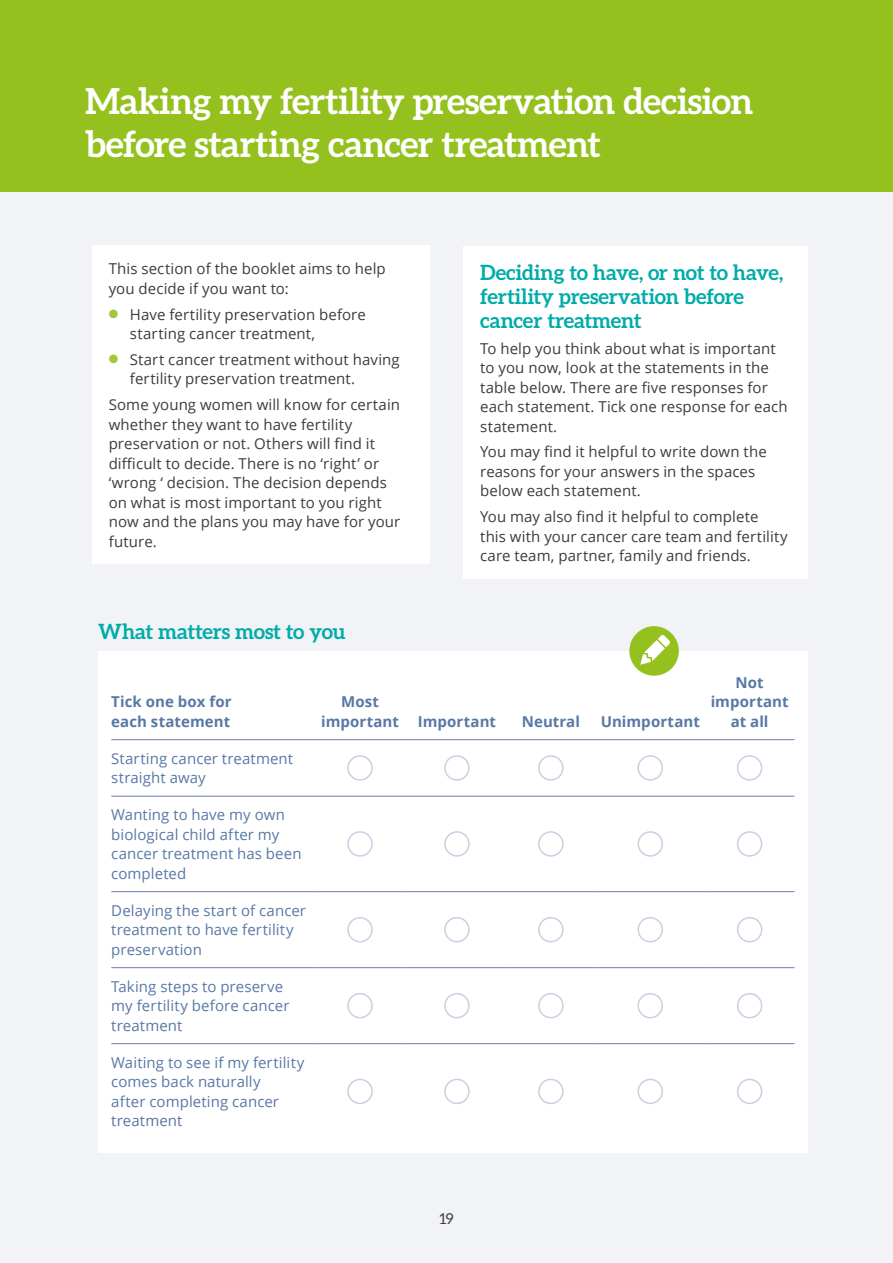
<style>
.page{position:relative;width:893px;height:1263px;background:#fff}
.page>*{position:absolute;margin:0;border:0;box-sizing:border-box;transform-origin:0 0}
.t1{font:700 36px/43.2px "Aleo";letter-spacing:-.01em;color:#fff}
.t2{font:700 21px/24px "Aleo";letter-spacing:-.01em;color:#00aca9}
.t3{font:15px/19.5px "Open Sans";letter-spacing:.005em;color:#3c3c3b}
.t4{font:15px/19.5px "Open Sans";letter-spacing:.005em;color:#5878a6}
.t5{font:700 15px/19.5px "Open Sans";letter-spacing:.005em;color:#5878a6;text-align:center}
.t6{font:15px "Aleo";color:#3c3c3b}
.s1{color:#a2c73a}
</style>
<div class="page">
<div style="left:0;top:191px;width:893px;height:1072px;background:#f2f3f6"></div>
<div style="left:0;top:0;width:893px;height:191px;background:#95c11f"></div>
<div style="left:92px;top:246px;width:337px;height:318px;background:#fff"></div>
<div style="left:463px;top:246px;width:345px;height:332px;background:#fff"></div>
<div style="left:99px;top:651px;width:709px;height:501px;background:#fff"></div>
<hr style="left:111px;top:739px;width:201px;height:1px;background:#6b7cb6">
<hr style="left:312px;top:739px;width:96px;height:1px;background:#6b7cb6">
<hr style="left:408px;top:739px;width:98px;height:1px;background:#6b7cb6">
<hr style="left:506px;top:739px;width:90px;height:1px;background:#6b7cb6">
<hr style="left:596px;top:739px;width:109px;height:1px;background:#6b7cb6">
<hr style="left:705px;top:739px;width:89px;height:1px;background:#6b7cb6">
<hr style="left:312px;top:796px;width:96px;height:1px;background:#6b7cb6">
<hr style="left:408px;top:796px;width:98px;height:1px;background:#6b7cb6">
<hr style="left:506px;top:796px;width:90px;height:1px;background:#6b7cb6">
<hr style="left:596px;top:796px;width:109px;height:1px;background:#6b7cb6">
<hr style="left:705px;top:796px;width:89px;height:1px;background:#6b7cb6">
<hr style="left:312px;top:891px;width:96px;height:1px;background:#6b7cb6">
<hr style="left:408px;top:891px;width:98px;height:1px;background:#6b7cb6">
<hr style="left:506px;top:891px;width:90px;height:1px;background:#6b7cb6">
<hr style="left:596px;top:891px;width:109px;height:1px;background:#6b7cb6">
<hr style="left:705px;top:891px;width:89px;height:1px;background:#6b7cb6">
<hr style="left:312px;top:967px;width:96px;height:1px;background:#6b7cb6">
<hr style="left:408px;top:967px;width:98px;height:1px;background:#6b7cb6">
<hr style="left:506px;top:967px;width:90px;height:1px;background:#6b7cb6">
<hr style="left:596px;top:967px;width:109px;height:1px;background:#6b7cb6">
<hr style="left:705px;top:967px;width:89px;height:1px;background:#6b7cb6">
<hr style="left:312px;top:1043px;width:96px;height:1px;background:#6b7cb6">
<hr style="left:408px;top:1043px;width:98px;height:1px;background:#6b7cb6">
<hr style="left:506px;top:1043px;width:90px;height:1px;background:#6b7cb6">
<hr style="left:596px;top:1043px;width:109px;height:1px;background:#6b7cb6">
<hr style="left:705px;top:1043px;width:89px;height:1px;background:#6b7cb6">
<hr style="left:111px;top:796px;width:201px;height:1px;background:#6b7cb6">
<hr style="left:111px;top:891px;width:201px;height:1px;background:#6b7cb6">
<hr style="left:111px;top:967px;width:201px;height:1px;background:#6b7cb6">
<hr style="left:111px;top:1043px;width:201px;height:1px;background:#6b7cb6">
<div style="left:347px;top:755px;width:26px;height:26px;border:2px solid #cbcfe1;border-radius:50%"></div>
<div style="left:444px;top:755px;width:26px;height:26px;border:2px solid #cbcfe1;border-radius:50%"></div>
<div style="left:538px;top:755px;width:26px;height:26px;border:2px solid #cbcfe1;border-radius:50%"></div>
<div style="left:637px;top:755px;width:26px;height:26px;border:2px solid #cbcfe1;border-radius:50%"></div>
<div style="left:737px;top:755px;width:25px;height:26px;border:2px solid #cbcfe1;border-radius:50%"></div>
<div style="left:347px;top:831px;width:26px;height:26px;border:2px solid #cbcfe1;border-radius:50%"></div>
<div style="left:444px;top:831px;width:26px;height:26px;border:2px solid #cbcfe1;border-radius:50%"></div>
<div style="left:538px;top:831px;width:26px;height:26px;border:2px solid #cbcfe1;border-radius:50%"></div>
<div style="left:637px;top:831px;width:26px;height:26px;border:2px solid #cbcfe1;border-radius:50%"></div>
<div style="left:737px;top:831px;width:25px;height:26px;border:2px solid #cbcfe1;border-radius:50%"></div>
<div style="left:347px;top:917px;width:26px;height:25px;border:2px solid #cbcfe1;border-radius:50%"></div>
<div style="left:444px;top:917px;width:26px;height:25px;border:2px solid #cbcfe1;border-radius:50%"></div>
<div style="left:538px;top:917px;width:26px;height:25px;border:2px solid #cbcfe1;border-radius:50%"></div>
<div style="left:637px;top:917px;width:26px;height:25px;border:2px solid #cbcfe1;border-radius:50%"></div>
<div style="left:737px;top:917px;width:25px;height:25px;border:2px solid #cbcfe1;border-radius:50%"></div>
<div style="left:347px;top:993px;width:26px;height:25px;border:2px solid #cbcfe1;border-radius:50%"></div>
<div style="left:444px;top:993px;width:26px;height:25px;border:2px solid #cbcfe1;border-radius:50%"></div>
<div style="left:538px;top:993px;width:26px;height:25px;border:2px solid #cbcfe1;border-radius:50%"></div>
<div style="left:637px;top:993px;width:26px;height:25px;border:2px solid #cbcfe1;border-radius:50%"></div>
<div style="left:737px;top:993px;width:25px;height:25px;border:2px solid #cbcfe1;border-radius:50%"></div>
<div style="left:347px;top:1079px;width:26px;height:25px;border:2px solid #cbcfe1;border-radius:50%"></div>
<div style="left:444px;top:1079px;width:26px;height:25px;border:2px solid #cbcfe1;border-radius:50%"></div>
<div style="left:538px;top:1079px;width:26px;height:25px;border:2px solid #cbcfe1;border-radius:50%"></div>
<div style="left:637px;top:1079px;width:26px;height:25px;border:2px solid #cbcfe1;border-radius:50%"></div>
<div style="left:737px;top:1079px;width:25px;height:25px;border:2px solid #cbcfe1;border-radius:50%"></div>
<div style="left:629px;top:626px;width:50px;height:50px;background:#95c11f;border-radius:50%"></div>
<svg style="left:640px;top:635px;width:30px;height:30px"></svg>
<h1 class="t1" style="left:85px;top:79px;width:670px">Making my fertility preservation decision before starting cancer treatment</h1>
<p class="t3" style="left:109px;top:259px;width:278px">This section of the booklet aims to help you decide if you want to:</p>
<p class="t3" style="left:130px;top:304px;width:237px;text-indent:-21px"><span class="s1">●</span> Have fertility preservation before starting cancer treatment,</p>
<p class="t3" style="left:130px;top:349px;width:271px;text-indent:-21px"><span class="s1">●</span> Start cancer treatment without having fertility preservation treatment.</p>
<p class="t3" style="left:109px;top:395px;width:293px">Some young women will know for certain whether they want to have fertility preservation or not. Others will find it difficult to decide. There is no ‘right’ or ‘wrong ‘ decision. The decision depends on what is most important to you right now and the plans you may have for your future.</p>
<h2 class="t2" style="left:480px;top:260px;width:304px">Deciding to have, or not to have, fertility preservation before cancer treatment</h2>
<p class="t3" style="left:480px;top:338px;width:309px">To help you think about what is important to you now, look at the statements in the table below. There are five responses for each statement. Tick one response for each statement.</p>
<p class="t3" style="left:480px;top:442px;width:288px">You may find it helpful to write down the reasons for your answers in the spaces below each statement.</p>
<p class="t3" style="left:480px;top:507px;width:309px">You may also find it helpful to complete this with your cancer care team and fertility care team, partner, family and friends.</p>
<h2 class="t2" style="left:98px;top:619px;width:249px">What matters most to you</h2>
<p class="t5" style="left:111px;top:692px;width:122px;text-align:left">Tick one box for each statement</p>
<p class="t5" style="left:321px;top:692px;width:79px">Most important</p>
<p class="t4" style="left:111px;top:748px;width:183px">Starting cancer treatment straight away</p>
<p class="t4" style="left:111px;top:805px;width:192px">Wanting to have my own biological child after my cancer treatment has been completed</p>
<p class="t4" style="left:111px;top:900px;width:196px">Delaying the start of cancer treatment to have fertility preservation</p>
<p class="t4" style="left:111px;top:976px;width:180px">Taking steps to preserve my fertility before cancer treatment</p>
<p class="t4" style="left:111px;top:1052px;width:194px">Waiting to see if my fertility comes back naturally<br>after completing cancer treatment</p>
<p class="t5" style="left:418px;top:711px;width:80px">Important</p>
<p class="t5" style="left:522px;top:711px;width:60px">Neutral</p>
<p class="t5" style="left:601px;top:711px;width:101px">Unimportant</p>
<p class="t5" style="left:711px;top:672px;width:79px">Not important at all</p>
<p class="t6" style="left:439px;top:1210px;width:16px">19</p>
</div>
